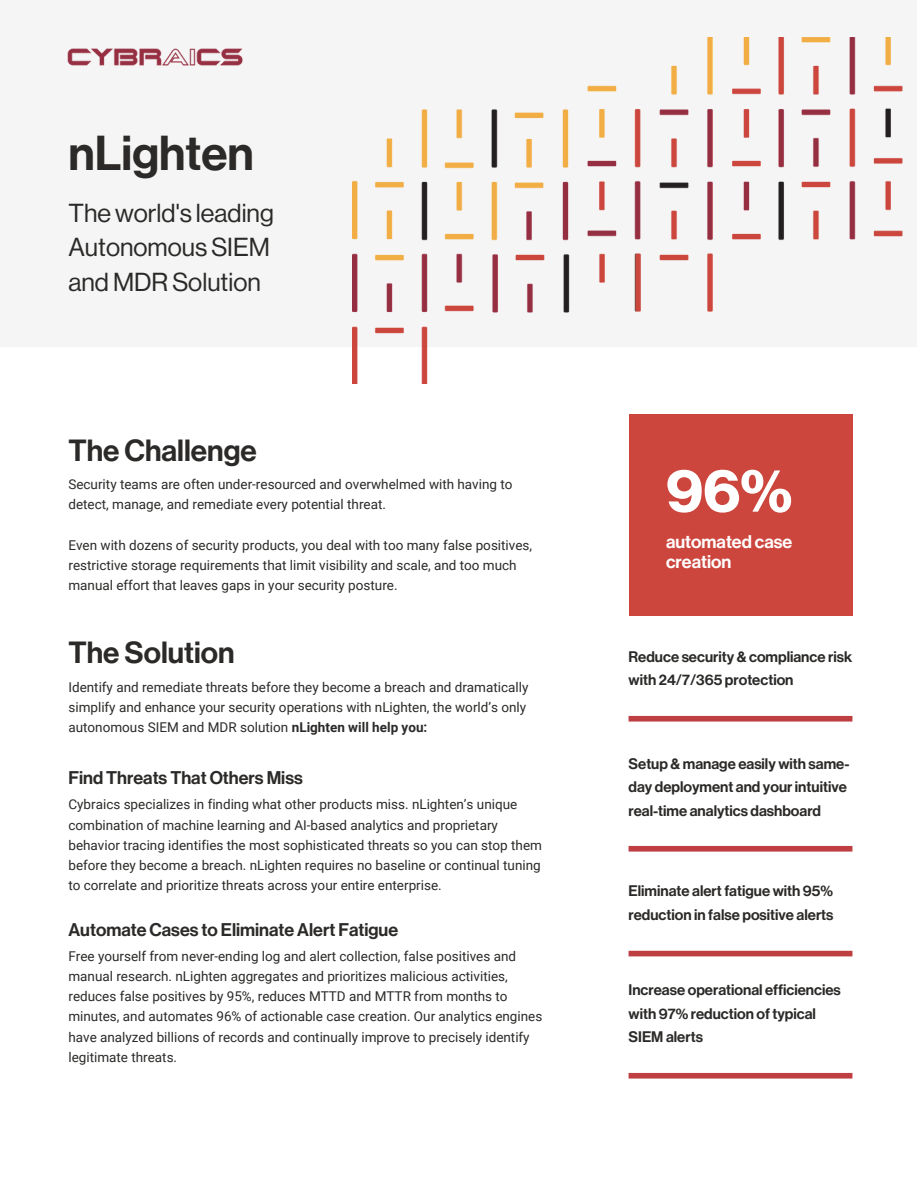
<style>
.page{position:relative;width:918px;height:1188px;background:#fff}
.page>*{position:absolute;margin:0;border:0;box-sizing:border-box;transform-origin:0 0}
.t1{font:60px "N Haas Grotesk DS Pro 75 Bd";color:#fff}
.t2{font:48px "N Haas Grotesk DS Pro 65 Md";color:#2b2a28}
.t3{font:30px "N Haas Grotesk DS Pro 65 Md";color:#2b2a28}
.t4{font:25.5px/34.8px "N Haas Grotesk DS Pro 55 Rg";color:#2b2a28}
.t5{font:18px "N Haas Grotesk DS Pro 65 Md";color:#2b2a28}
.t6{font:18px/20.2px "N Haas Grotesk DS Pro 65 Md";color:#fff}
.t7{font:15px/23.7px "N Haas Grotesk DS Pro 65 Md";color:#2b2a28}
.t8{font:13.5px/20.2px "Roboto";color:#2b2a28}
.s1{font-weight:700}
</style>
<div class="page">
<div style="left:0;top:0;width:917px;height:347px;background:#f2f2f2"></div>
<img style="left:353px;top:37px;width:550px;height:347px">
<div style="left:629px;top:414px;width:223px;height:202px;background:#cc463d"></div>
<img style="left:67px;top:48px;width:176px;height:18px">
<div style="left:629px;top:716px;width:223px;height:6px;background:#bf3e42"></div>
<div style="left:629px;top:951px;width:223px;height:5px;background:#bf3e42"></div>
<div style="left:629px;top:846px;width:223px;height:6px;background:#bf3e42"></div>
<div style="left:629px;top:1073px;width:223px;height:6px;background:#bf3e42"></div>
<p class="t2" style="left:68px;top:125px;width:187px">nLighten</p>
<p class="t4" style="left:68px;top:195px;width:207px">The world's leading<br>Autonomous SIEM</p>
<p class="t4" style="left:68px;top:265px;width:194px">and MDR Solution</p>
<p class="t3" style="left:68px;top:433px;width:190px">The Challenge</p>
<p class="t8" style="left:68px;top:474px;width:446px">Security teams are often under-resourced and overwhelmed with having to detect, manage, and remediate every potential threat.</p>
<p class="t8" style="left:68px;top:535px;width:465px">Even with dozens of security products, you deal with too many false positives, restrictive storage requirements that limit visibility and scale, and too much manual effort that leaves gaps in your security posture.</p>
<p class="t3" style="left:68px;top:635px;width:168px">The Solution</p>
<p class="t8" style="left:68px;top:677px;width:461px">Identify and remediate threats before they become a breach and dramatically simplify and enhance your security operations with nLighten, the world’s only autonomous SIEM and MDR solution <span class="s1">nLighten will help you:</span></p>
<p class="t5" style="left:68px;top:767px;width:236px">Find Threats That Others Miss</p>
<p class="t8" style="left:68px;top:795px;width:475px">Cybraics specializes in finding what other products miss. nLighten’s unique combination of machine learning and AI-based analytics and proprietary behavior tracing identifies the most sophisticated threats so you can stop them before they become a breach. nLighten requires no baseline or continual tuning to correlate and prioritize threats across your entire enterprise.</p>
<p class="t5" style="left:68px;top:919px;width:331px">Automate Cases to Eliminate Alert Fatigue</p>
<p class="t8" style="left:68px;top:946px;width:475px">Free yourself from never-ending log and alert collection, false positives and manual research. nLighten aggregates and prioritizes malicious activities, reduces false positives by 95%, reduces MTTD and MTTR from months to minutes, and automates 96% of actionable case creation. Our analytics engines have analyzed billions of records and continually improve to precisely identify legitimate threats.</p>
<p class="t1" style="left:666px;top:456px;width:128px">96%</p>
<p class="t6" style="left:666px;top:532px;width:128px">automated case creation</p>
<p class="t7" style="left:629px;top:645px;width:225px">Reduce security &amp; compliance risk with 24/7/365 protection</p>
<p class="t7" style="left:629px;top:752px;width:222px">Setup &amp; manage easily with same&shy;day deployment and your intuitive real-time analytics dashboard</p>
<p class="t7" style="left:629px;top:880px;width:206px">Eliminate alert fatigue with 95% reduction in false positive alerts</p>
<p class="t7" style="left:629px;top:978px;width:214px">Increase operational efficiencies with 97% reduction of typical<br>SIEM alerts</p>
</div>
